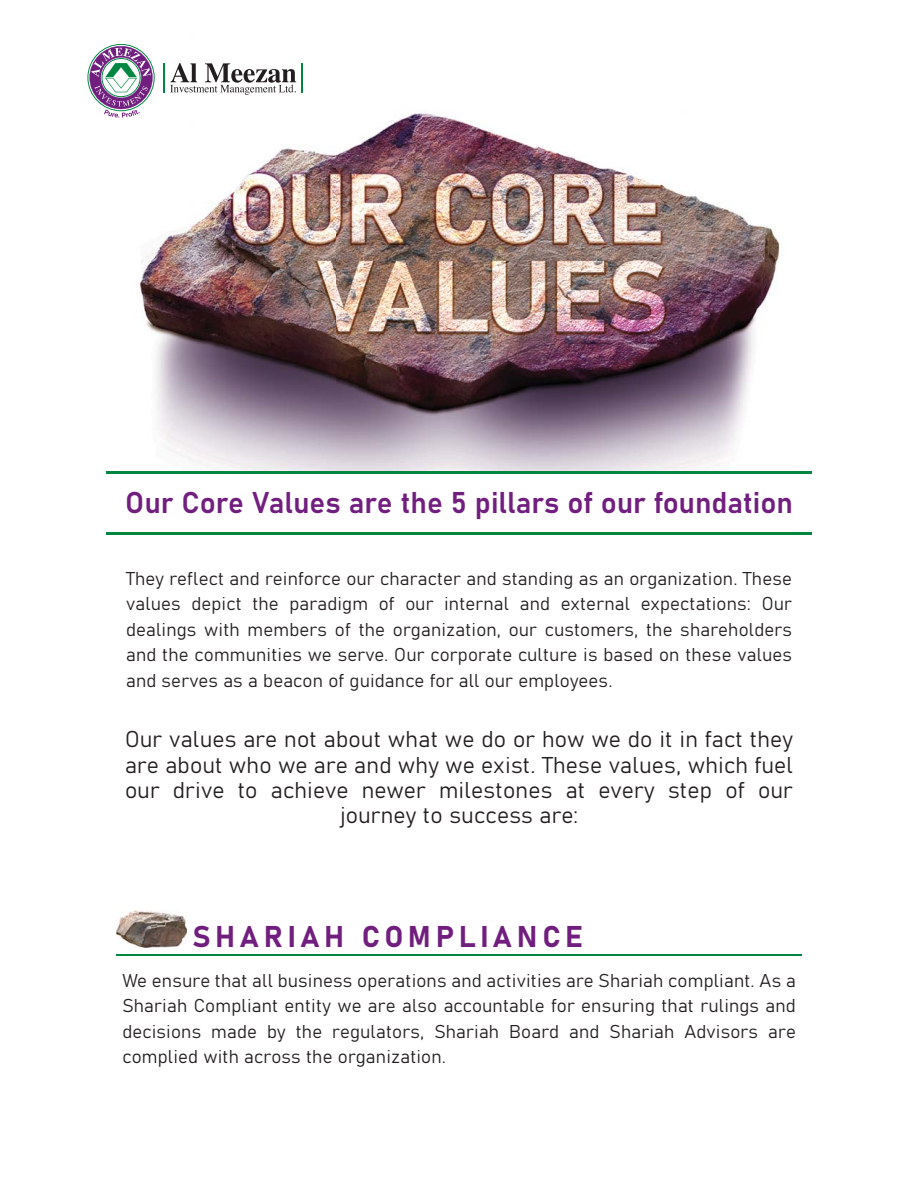
<style>
.page{position:relative;width:918px;height:1188px;background:#fff}
.page>*{position:absolute;margin:0;border:0;box-sizing:border-box;transform-origin:0 0}
.t1{font:29.7px "Bahnschrift";color:#711f7e}
.t2{font:29.7px "Bahnschrift";letter-spacing:.15em;color:#711f7e}
.t3{font:22.65px/25.3px "Bahnschrift";letter-spacing:.01em;color:#231f20;text-align:center}
.t4{font:18.3px/25.3px "Bahnschrift";letter-spacing:.01em;color:#231f20;text-align:justify}
</style>
<div class="page">
<img style="left:106px;top:43px;width:706px;height:431px">
<svg style="left:87px;top:44px;width:68px;height:74px"></svg>
<hr style="left:163px;top:64px;width:2px;height:29px;background:#008641">
<svg style="left:302px;top:64px;width:1px;height:29px"></svg>
<svg style="left:170px;top:63px;width:126px;height:32px"></svg>
<hr style="left:106px;top:471px;width:706px;height:2px;background:#008641">
<hr style="left:106px;top:532px;width:706px;height:3px;background:#008641">
<hr style="left:116px;top:955px;width:686px;height:1px;background:#008641">
<img style="left:117px;top:910px;width:70px;height:38px">
<h1 class="t1" style="left:125px;top:483px;width:669px">Our Core Values are the 5 pillars of our foundation</h1>
<p class="t4" style="left:126px;top:565px;width:668px">They reflect and reinforce our character and standing as an organization. These values depict the paradigm of our internal and external expectations: Our dealings with members of the organization, our customers, the shareholders and the communities we serve. Our corporate culture is based on these values and serves as a beacon of guidance for all our employees.</p>
<p class="t3" style="left:125px;top:726px;width:670px">Our values are not about what we do or how we do it in fact they are about who we are and why we exist. These values, which fuel our drive to achieve newer milestones at every step of our journey to success are:</p>
<h1 class="t2" style="left:193px;top:917px;width:392px">SHARIAH COMPLIANCE</h1>
<p class="t4" style="left:122px;top:967px;width:675px">We ensure that all business operations and activities are Shariah compliant. As a Shariah Compliant entity we are also accountable for ensuring that rulings and decisions made by the regulators, Shariah Board and Shariah Advisors are complied with across the organization.</p>
</div>
